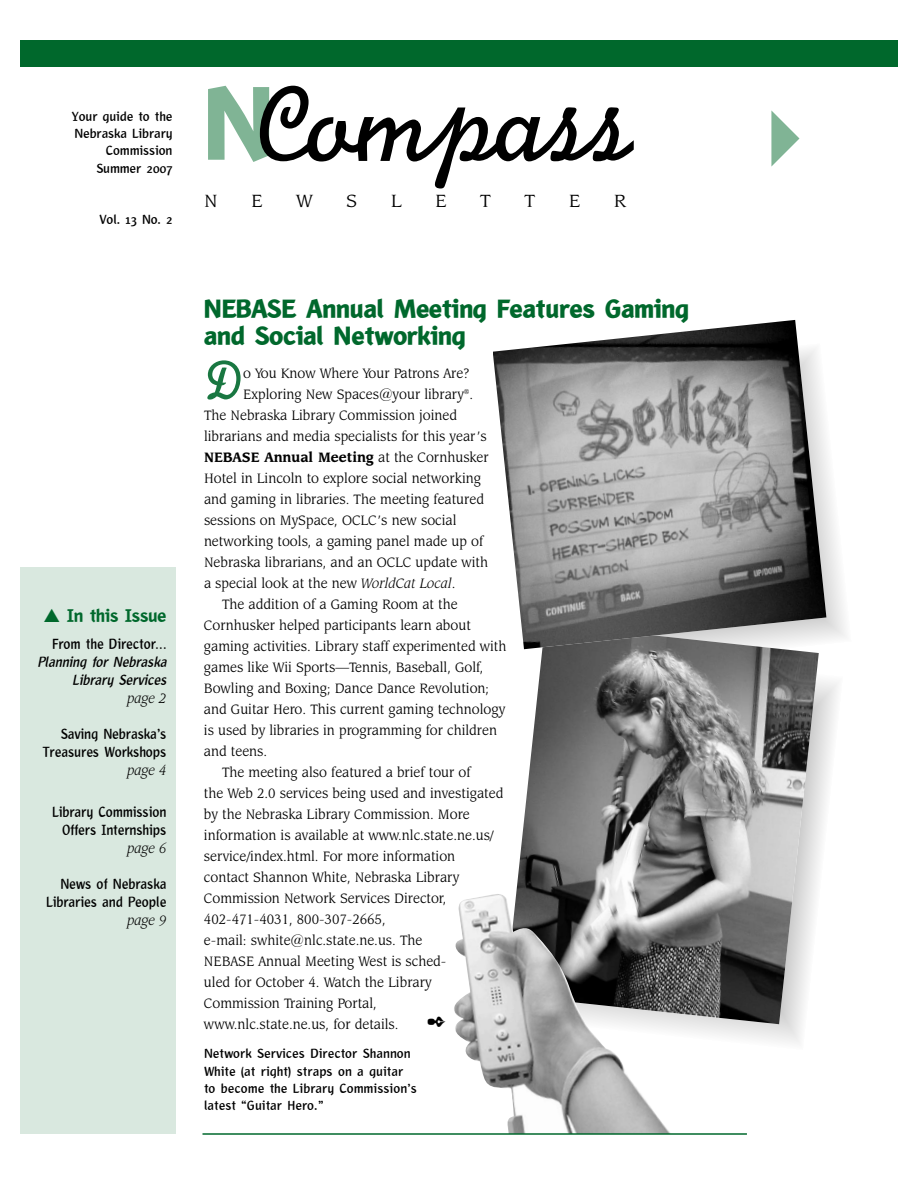
<style>
.page{position:relative;width:918px;height:1188px;background:#fff}
.page>*{position:absolute;margin:0;border:0;box-sizing:border-box;transform-origin:0 0}
.t1{font:112.5px "Monoline Script MT Std";letter-spacing:-.01em;color:#000}
.t2{font:57.9px "Monoline Script MT Std";color:#197741}
.t3{font:900 27px/27px "Liga Sans LT Std";letter-spacing:-.005em;color:#00682c}
.t4{font:19.5px "Leawood IT Cby BT";color:#000}
.t5{font:800 18.75px "Liga Sans LT Std";letter-spacing:-.01em;color:#00682c}
.t6{font:15px "Leawood IT Cby BT";color:#000;scale:.92 1}
.t7{font:700 15px/18px "Liga Sans LT Std";letter-spacing:-.01em;color:#000;text-align:right;scale:.92 1}
.t8{font:italic 700 15px/18px "Liga Sans LT Std";letter-spacing:-.01em;color:#000;text-align:right;scale:.92 1}
.t9{font:700 15px "Leawood IT Cby BT";color:#000;scale:.92 1}
.t10{font:italic 15px "Leawood IT Cby BT";letter-spacing:-.01em;color:#000;scale:.92 1}
.t11{font:700 13.5px/17.2px "Liga Sans LT Std";color:#000;text-align:right}
.s1{font-family:"Liga Sans LT Std";font-weight:900;font-size:108px;color:#80b495}
.s2{font-weight:400}
.s3{font-style:italic}
</style>
<div class="page">
<div style="left:20px;top:567px;width:156px;height:567px;background:#d9e8df"></div>
<div style="left:20px;top:40px;width:878px;height:28px;background:#00682c"></div>
<svg style="left:771px;top:110px;width:28px;height:57px"></svg>
<img style="left:516px;top:649px;width:303px;height:375px">
<img style="left:493px;top:320px;width:333px;height:329px">
<img style="left:454px;top:893px;width:218px;height:240px">
<hr style="left:202px;top:1133px;width:545px;height:2px;background:#00682c">
<p class="t11" style="left:72px;top:108px;width:102px">Your guide to the<br>Nebraska Library<br>Commission<br>Summer 2007</p>
<p class="t11" style="left:99px;top:212px;width:75px">Vol. 13 No. 2</p>
<p class="t5" style="left:43px;top:609px;width:125px">▲ In this Issue</p>
<p class="t7" style="left:52px;top:636px;width:126px">From the Director…</p>
<p class="t8" style="left:38px;top:654px;width:144px">Planning for Nebraska<br>Library Services</p>
<p class="t10" style="left:127px;top:692px;width:44px">page 2</p>
<p class="t7" style="left:43px;top:726px;width:136px">Saving Nebraska’s<br>Treasures Workshops</p>
<p class="t10" style="left:127px;top:764px;width:44px">page 4</p>
<p class="t7" style="left:52px;top:804px;width:126px">Library Commission<br>Offers Internships</p>
<p class="t10" style="left:127px;top:842px;width:44px">page 6</p>
<p class="t7" style="left:46px;top:876px;width:132px">News of Nebraska<br>Libraries and People</p>
<p class="t10" style="left:127px;top:914px;width:44px">page 9</p>
<h1 class="t1" style="left:204px;top:87px;width:430px"><span class="s1">N</span>Compass</h1>
<h3 class="t4" style="left:204px;top:193px;width:15px">N</h3>
<h3 class="t4" style="left:251px;top:193px;width:13px">E</h3>
<h3 class="t4" style="left:296px;top:193px;width:18px">W</h3>
<h3 class="t4" style="left:346px;top:193px;width:12px">S</h3>
<h3 class="t4" style="left:391px;top:193px;width:12px">L</h3>
<h3 class="t4" style="left:435px;top:193px;width:13px">E</h3>
<h3 class="t4" style="left:480px;top:193px;width:12px">T</h3>
<h3 class="t4" style="left:524px;top:193px;width:12px">T</h3>
<h3 class="t4" style="left:569px;top:193px;width:13px">E</h3>
<h3 class="t4" style="left:614px;top:193px;width:14px">R</h3>
<h3 class="t3" style="left:204px;top:297px;width:486px">NEBASE Annual Meeting Features Gaming and Social Networking</h3>
<h2 class="t2" style="left:204px;top:361px;width:41px">D</h2>
<p class="t6" style="left:243px;top:367px;width:247px">o You Know Where Your Patrons Are?</p>
<p class="t6" style="left:243px;top:388px;width:252px">Exploring New Spaces@your library<sup>®</sup>.</p>
<p class="t6" style="left:204px;top:409px;width:277px">The Nebraska Library Commission joined</p>
<p class="t6" style="left:204px;top:430px;width:309px">librarians and media specialists for this year’s</p>
<p class="t9" style="left:204px;top:451px;width:311px">NEBASE Annual Meeting <span class="s2">at the Cornhusker</span></p>
<p class="t6" style="left:204px;top:472px;width:303px">Hotel in Lincoln to explore social networking</p>
<p class="t6" style="left:204px;top:493px;width:306px">and gaming in libraries. The meeting featured</p>
<p class="t6" style="left:204px;top:514px;width:276px">sessions on MySpace, OCLC’s new social</p>
<p class="t6" style="left:204px;top:535px;width:305px">networking tools, a gaming panel made up of</p>
<p class="t6" style="left:204px;top:556px;width:310px">Nebraska librarians, and an OCLC update with</p>
<p class="t6" style="left:204px;top:577px;width:275px">a special look at the new <span class="s3">WorldCat Local</span>.</p>
<p class="t6" style="left:222px;top:598px;width:258px">The addition of a Gaming Room at the</p>
<p class="t6" style="left:204px;top:619px;width:292px">Cornhusker helped participants learn about</p>
<p class="t6" style="left:204px;top:640px;width:330px">gaming activities. Library staff experimented with</p>
<p class="t6" style="left:204px;top:661px;width:305px">games like Wii Sports—Tennis, Baseball, Golf,</p>
<p class="t6" style="left:204px;top:682px;width:312px">Bowling and Boxing; Dance Dance Revolution;</p>
<p class="t6" style="left:204px;top:703px;width:329px">and Guitar Hero. This current gaming technology</p>
<p class="t6" style="left:204px;top:724px;width:320px">is used by libraries in programming for children</p>
<p class="t6" style="left:204px;top:745px;width:70px">and teens.</p>
<p class="t6" style="left:222px;top:766px;width:272px">The meeting also featured a brief tour of</p>
<p class="t6" style="left:204px;top:787px;width:327px">the Web 2.0 services being used and investigated</p>
<p class="t6" style="left:204px;top:808px;width:291px">by the Nebraska Library Commission. More</p>
<p class="t6" style="left:204px;top:829px;width:317px">information is available at www.nlc.state.ne.us/</p>
<p class="t6" style="left:204px;top:850px;width:275px">service/index.html. For more information</p>
<p class="t6" style="left:204px;top:871px;width:279px">contact Shannon White, Nebraska Library</p>
<p class="t6" style="left:204px;top:892px;width:265px">Commission Network Services Director,</p>
<p class="t6" style="left:204px;top:913px;width:199px">402-471-4031, 800-307-2665,</p>
<p class="t6" style="left:204px;top:934px;width:239px">e-mail: swhite@nlc.state.ne.us. The</p>
<p class="t6" style="left:204px;top:955px;width:265px">NEBASE Annual Meeting West is sched-</p>
<p class="t6" style="left:204px;top:976px;width:249px">uled for October 4. Watch the Library</p>
<p class="t6" style="left:204px;top:997px;width:189px">Commission Training Portal,</p>
<p class="t6" style="left:204px;top:1018px;width:213px">www.nlc.state.ne.us, for details.</p>
<p class="t11" style="left:204px;top:1046px;width:214px;text-align:left">Network Services Director Shannon<br>White (at right) straps on a guitar to become the Library Commission’s latest “Guitar Hero.”</p>
</div>
